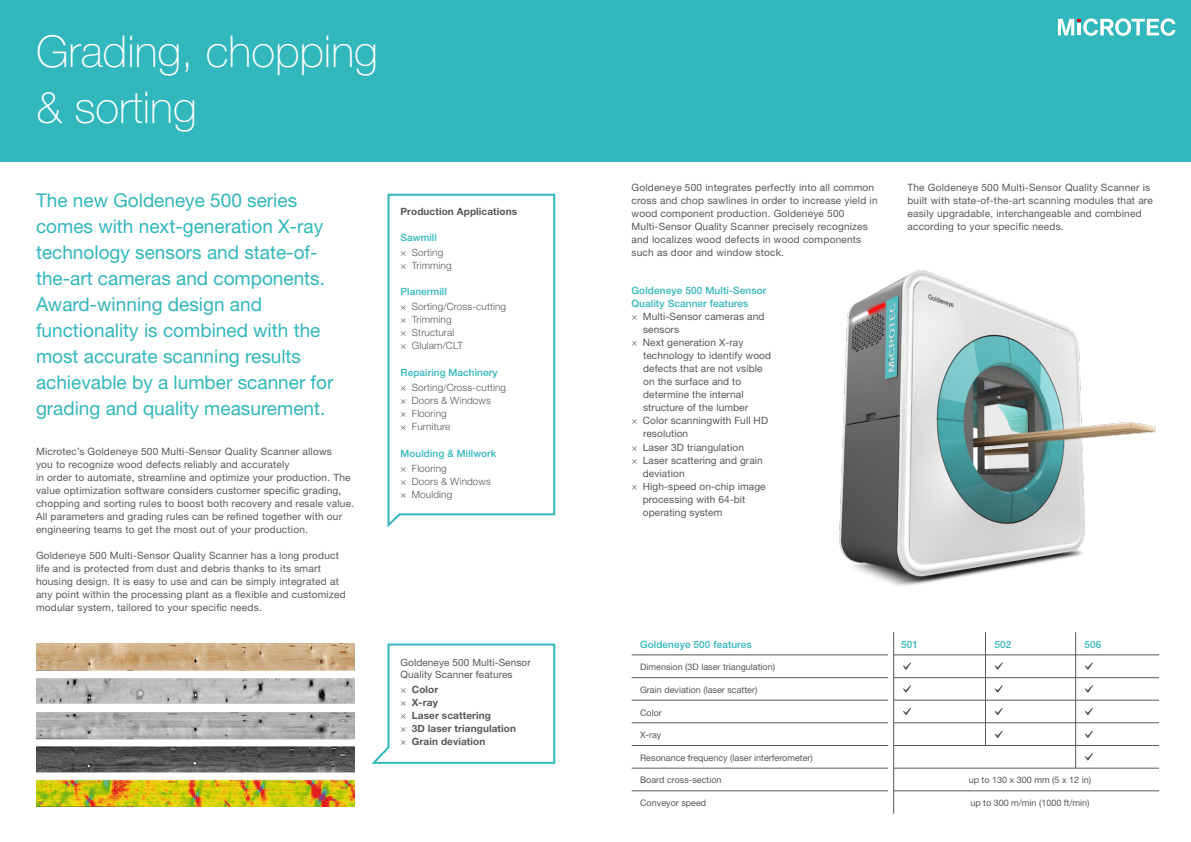
<style>
.page{position:relative;width:1191px;height:842px;background:#fff}
.page>*{position:absolute;margin:0;border:0;box-sizing:border-box;transform-origin:0 0}
.t1{font:100 44px/56px "Helvetica Neue LT Std";color:#fff}
.t2{font:19px/26px "Helvetica Neue LT Std";color:#31b7bc}
.t3{font:10.1px/13px "Helvetica Neue LT Std";letter-spacing:.02em;color:#575756}
.t4{font:500 10.1px "Helvetica Neue LT Std";letter-spacing:.01em;color:#31b7bc}
.t5{font:300 10px/13px "Helvetica Neue LT Std";letter-spacing:.01em;color:#575756}
.t6{font:700 10px/13px "Helvetica Neue LT Std";letter-spacing:.01em;color:#575756}
.t7{font:500 10px "Helvetica Neue LT Std";letter-spacing:.01em;color:#31b7bc}
.t8{font:10px/12px "Helvetica Neue LT Std";letter-spacing:.01em;color:#575756}
.t9{font:9px "Helvetica Neue LT Std";color:#575756}
.s1{font-weight:300}
</style>
<div class="page">
<img style="left:839px;top:270px;width:317px;height:316px">
<div style="left:0;top:0;width:1191px;height:162px;background:#31b7bc"></div>
<svg style="left:1058px;top:18px;width:117px;height:18px"></svg>
<svg style="left:387px;top:193px;width:169px;height:335px"></svg>
<svg style="left:371px;top:643px;width:185px;height:121px"></svg>
<img style="left:36px;top:643px;width:318px;height:163px">
<hr style="left:631px;top:655px;width:257px;height:1px;background:#575756">
<hr style="left:893px;top:655px;width:266px;height:1px;background:#575756">
<hr style="left:631px;top:677px;width:257px;height:1px;background:#575756">
<hr style="left:893px;top:677px;width:266px;height:1px;background:#575756">
<hr style="left:631px;top:700px;width:257px;height:1px;background:#575756">
<hr style="left:893px;top:700px;width:266px;height:1px;background:#575756">
<hr style="left:631px;top:723px;width:257px;height:1px;background:#575756">
<hr style="left:893px;top:723px;width:266px;height:1px;background:#575756">
<hr style="left:631px;top:745px;width:257px;height:1px;background:#575756">
<hr style="left:893px;top:745px;width:266px;height:1px;background:#575756">
<hr style="left:631px;top:768px;width:257px;height:1px;background:#575756">
<hr style="left:893px;top:768px;width:266px;height:1px;background:#575756">
<hr style="left:631px;top:791px;width:257px;height:1px;background:#575756">
<hr style="left:893px;top:791px;width:266px;height:1px;background:#575756">
<hr style="left:893px;top:632px;width:1px;height:182px;background:#575756">
<hr style="left:985px;top:632px;width:1px;height:113px;background:#575756">
<hr style="left:1075px;top:632px;width:1px;height:136px;background:#575756">
<svg style="left:903px;top:662px;width:8px;height:8px"></svg>
<svg style="left:994px;top:662px;width:8px;height:8px"></svg>
<svg style="left:1085px;top:662px;width:8px;height:8px"></svg>
<svg style="left:903px;top:685px;width:8px;height:8px"></svg>
<svg style="left:994px;top:685px;width:8px;height:8px"></svg>
<svg style="left:1085px;top:685px;width:8px;height:8px"></svg>
<svg style="left:903px;top:708px;width:8px;height:7px"></svg>
<svg style="left:994px;top:708px;width:8px;height:7px"></svg>
<svg style="left:1085px;top:708px;width:8px;height:7px"></svg>
<svg style="left:994px;top:731px;width:8px;height:7px"></svg>
<svg style="left:1085px;top:730px;width:8px;height:8px"></svg>
<svg style="left:1085px;top:753px;width:8px;height:7px"></svg>
<h1 class="t1" style="left:36px;top:24px;width:343px">Grading, chopping &amp; sorting</h1>
<p class="t2" style="left:36px;top:187px;width:299px">The new Goldeneye 500 series comes with next-generation X-ray technology sensors and state-of&shy;the-art cameras and components.<br>Award-winning design and functionality is combined with the most accurate scanning results achievable by a lumber scanner for grading and quality measurement.</p>
<p class="t3" style="left:36px;top:445px;width:320px">Microtec’s Goldeneye 500 Multi-Sensor Quality Scanner allows<br>you to recognize wood defects reliably and accurately<br>in order to automate, streamline and optimize your production. The value optimization software considers customer specific grading, chopping and sorting rules to boost both recovery and resale value.<br>All parameters and grading rules can be refined together with our engineering teams to get the most out of your production.</p>
<p class="t3" style="left:36px;top:549px;width:311px">Goldeneye 500 Multi-Sensor Quality Scanner has a long product life and is protected from dust and debris thanks to its smart housing design. It is easy to use and can be simply integrated at any point within the processing plant as a flexible and customized modular system, tailored to your specific needs.</p>
<p class="t6" style="left:400px;top:204px;width:118px">Production Applications</p>
<p class="t7" style="left:400px;top:231px;width:38px">Sawmill</p>
<p class="t5" style="left:400px;top:245px;width:53px">× Sorting × Trimming</p>
<p class="t7" style="left:400px;top:285px;width:48px">Planermill</p>
<p class="t5" style="left:400px;top:299px;width:107px">× Sorting/Cross-cutting × Trimming<br>× Structural<br>× Glulam/CLT</p>
<p class="t7" style="left:400px;top:366px;width:99px">Repairing Machinery</p>
<p class="t5" style="left:400px;top:380px;width:107px">× Sorting/Cross-cutting × Doors &amp; Windows<br>× Flooring<br>× Furniture</p>
<p class="t7" style="left:400px;top:447px;width:97px">Moulding &amp; Millwork</p>
<p class="t5" style="left:400px;top:461px;width:92px">× Flooring<br>× Doors &amp; Windows × Moulding</p>
<p class="t8" style="left:400px;top:656px;width:132px">Goldeneye 500 Multi-Sensor<br>Quality Scanner features</p>
<p class="t6" style="left:400px;top:683px;width:117px"><span class="s1">×</span> Color<br><span class="s1">×</span> X-ray<br><span class="s1">×</span> Laser scattering<br><span class="s1">×</span> 3D laser triangulation <span class="s1">×</span> Grain deviation</p>
<p class="t3" style="left:631px;top:181px;width:248px">Goldeneye 500 integrates perfectly into all common cross and chop sawlines in order to increase yield in wood component production. Goldeneye 500<br>Multi-Sensor Quality Scanner precisely recognizes and localizes wood defects in wood components such as door and window stock.</p>
<p class="t3" style="left:907px;top:181px;width:247px">The Goldeneye 500 Multi-Sensor Quality Scanner is built with state-of-the-art scanning modules that are easily upgradable, interchangeable and combined according to your specific needs.</p>
<p class="t4" style="left:631px;top:285px;width:136px">Goldeneye 500 Multi-Sensor</p>
<p class="t4" style="left:631px;top:298px;width:118px">Quality Scanner features</p>
<p class="t3" style="left:631px;top:310px;width:134px"><span class="s1">×</span> Multi-Sensor cameras and</p>
<p class="t3" style="left:643px;top:323px;width:37px">sensors</p>
<p class="t3" style="left:631px;top:336px;width:113px"><span class="s1">×</span> Next generation X-ray</p>
<p class="t3" style="left:643px;top:349px;width:129px">technology to identify wood</p>
<p class="t3" style="left:643px;top:362px;width:121px">defects that are not vsible</p>
<p class="t3" style="left:643px;top:375px;width:100px">on the surface and to</p>
<p class="t3" style="left:643px;top:388px;width:102px">determine the internal</p>
<p class="t3" style="left:643px;top:401px;width:106px">structure of the lumber</p>
<p class="t3" style="left:631px;top:414px;width:138px"><span class="s1">×</span> Color scanningwith Full HD</p>
<p class="t3" style="left:643px;top:427px;width:47px">resolution</p>
<p class="t3" style="left:631px;top:440px;width:114px"><span class="s1">×</span> Laser 3D triangulation</p>
<p class="t3" style="left:631px;top:453px;width:133px"><span class="s1">×</span> Laser scattering and grain</p>
<p class="t3" style="left:643px;top:466px;width:43px">deviation</p>
<p class="t3" style="left:631px;top:479px;width:136px"><span class="s1">×</span> High-speed on-chip image</p>
<p class="t3" style="left:643px;top:492px;width:104px">processing with 64-bit</p>
<p class="t3" style="left:643px;top:505px;width:81px">operating system</p>
<p class="t7" style="left:640px;top:638px;width:113px">Goldeneye 500 features</p>
<p class="t9" style="left:640px;top:662px;width:136px">Dimension (3D laser triangulation)</p>
<p class="t9" style="left:640px;top:684px;width:119px">Grain deviation (laser scatter)</p>
<p class="t9" style="left:640px;top:707px;width:23px">Color</p>
<p class="t9" style="left:640px;top:729px;width:23px">X-ray</p>
<p class="t9" style="left:640px;top:752px;width:174px">Resonance frequency (laser interferometer)</p>
<p class="t9" style="left:640px;top:775px;width:83px">Board cross-section</p>
<p class="t9" style="left:640px;top:797px;width:68px">Conveyor speed</p>
<p class="t7" style="left:901px;top:638px;width:18px">501</p>
<p class="t7" style="left:994px;top:638px;width:18px">502</p>
<p class="t7" style="left:1084px;top:638px;width:18px">506</p>
<p class="t9" style="left:968px;top:774px;width:124px">up to 130 x 300 mm (5 x 12 in)</p>
<p class="t9" style="left:970px;top:797px;width:121px">up to 300 m/min (1000 ft/min)</p>
</div>
